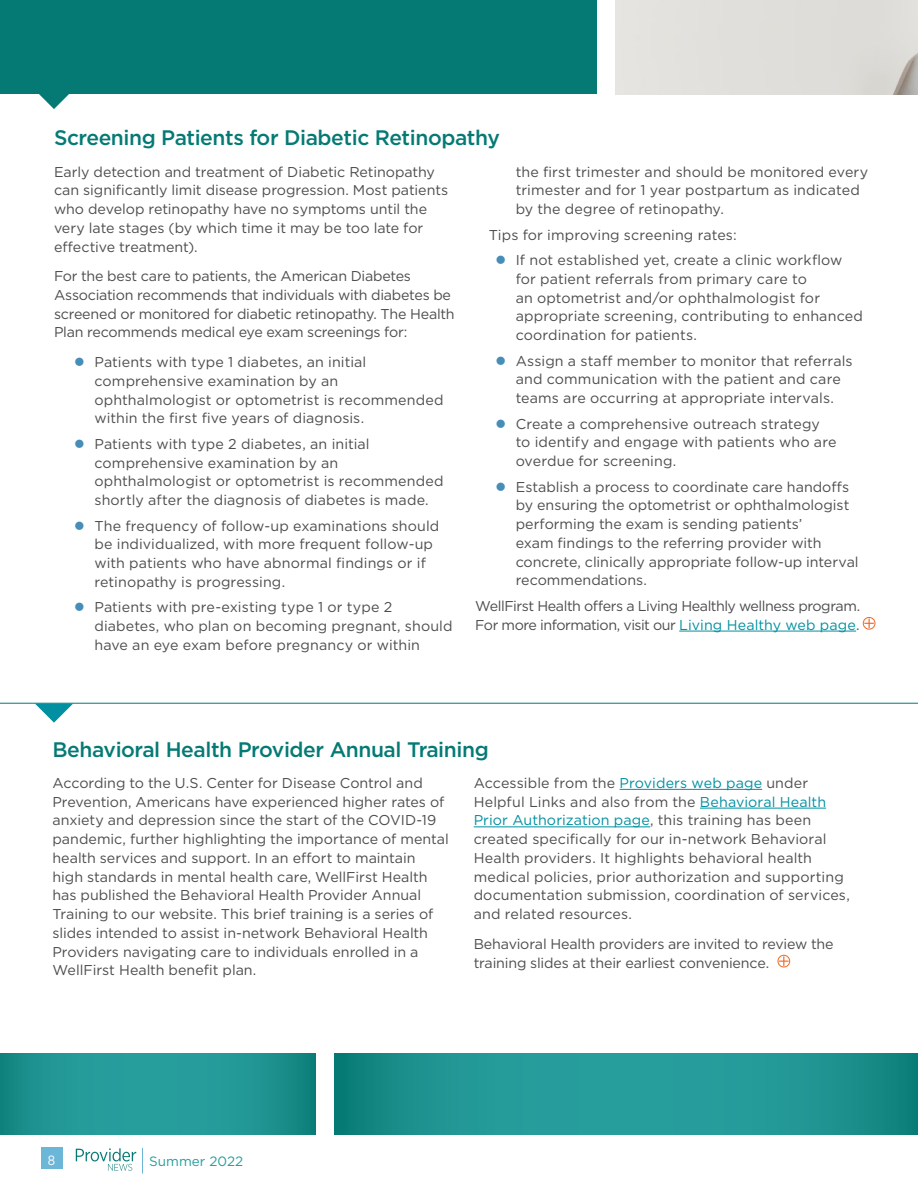
<style>
.page{position:relative;width:918px;height:1188px;background:#fff}
.page>*{position:absolute;margin:0;border:0;box-sizing:border-box;transform-origin:0 0}
.t1{font:500 21px "Gotham";letter-spacing:-.02em;color:#057a75}
.t2{font:14.25px/18.8px "Gotham";color:#4d4d4f}
.t3{font:14.25px/18.8px "Gotham";letter-spacing:-.03em;color:#4d4d4f}
.t4{font:13.5px "Gotham";color:#269e9c}
.t5{font:13.5px "Gotham Narrow";color:#fff}
.s1{color:#0090a1}
</style>
<div class="page">
<svg style="left:335px;top:1053px;width:582px;height:81px;background:#1f9592"></svg>
<hr style="left:917px;top:1053px;width:1px;height:81px;background:#077c76">
<svg style="left:0;top:1053px;width:316px;height:81px;background:#209693"></svg>
<div style="left:41px;top:1148px;width:21px;height:21px;background:#6cb7d7"></div>
<svg style="left:142px;top:1148px;width:1px;height:26px"></svg>
<svg style="left:76px;top:1148px;width:60px;height:23px"></svg>
<div style="left:0;top:0;width:597px;height:94px;background:#057a75"></div>
<svg style="left:39px;top:94px;width:30px;height:15px"></svg>
<div style="left:616px;top:0;width:302px;height:94px;background:#e0dfdb"></div>
<hr style="left:679px;top:631px;width:177px;height:1px;background:#0090a1">
<div style="left:863px;top:617px;width:12px;height:13px;border:1px solid #f26722;border-radius:50%"></div>
<svg style="left:864px;top:618px;width:10px;height:10px"></svg>
<hr style="left:620px;top:789px;width:142px;height:1px;background:#0090a1">
<hr style="left:700px;top:808px;width:126px;height:1px;background:#0090a1">
<hr style="left:474px;top:827px;width:176px;height:1px;background:#0090a1">
<div style="left:777px;top:955px;width:13px;height:12px;border:1px solid #f26722;border-radius:50%"></div>
<svg style="left:779px;top:956px;width:10px;height:10px"></svg>
<svg style="left:35px;top:704px;width:38px;height:19px"></svg>
<hr style="left:0;top:703px;width:918px;height:1px;background:#057a75">
<h1 class="t1" style="left:54px;top:124px;width:447px">Screening Patients for Diabetic Retinopathy</h1>
<p class="t2" style="left:54px;top:162px;width:396px">Early detection and treatment of Diabetic Retinopathy can significantly limit disease progression. Most patients who develop retinopathy have no symptoms until the very late stages (by which time it may be too late for effective treatment).</p>
<p class="t2" style="left:54px;top:266px;width:402px">For the best care to patients, the American Diabetes Association recommends that individuals with diabetes be screened or monitored for diabetic retinopathy. The Health Plan recommends medical eye exam screenings for:</p>
<p class="t2" style="left:94px;top:352px;width:351px">Patients with type 1 diabetes, an initial comprehensive examination by an ophthalmologist or optometrist is recommended within the first five years of diagnosis.</p>
<p class="t2" style="left:94px;top:434px;width:351px">Patients with type 2 diabetes, an initial comprehensive examination by an ophthalmologist or optometrist is recommended shortly after the diagnosis of diabetes is made.</p>
<p class="t2" style="left:94px;top:516px;width:346px">The frequency of follow-up examinations should be individualized, with more frequent follow-up with patients who have abnormal findings or if retinopathy is progressing.</p>
<p class="t2" style="left:94px;top:598px;width:360px">Patients with pre-existing type 1 or type 2 diabetes, who plan on becoming pregnant, should have an eye exam before pregnancy or within</p>
<p class="t2" style="left:516px;top:162px;width:354px">the first trimester and should be monitored every trimester and for 1 year postpartum as indicated by the degree of retinopathy.</p>
<p class="t2" style="left:516px;top:222px;width:328px;line-height:25.5px;text-indent:-27px">Tips for improving screening rates:<br>If not established yet, create a clinic workflow</p>
<p class="t2" style="left:516px;top:269px;width:349px">for patient referrals from primary care to<br>an optometrist and/or ophthalmologist for appropriate screening, contributing to enhanced coordination for patients.</p>
<p class="t2" style="left:516px;top:351px;width:339px">Assign a staff member to monitor that referrals and communication with the patient and care teams are occurring at appropriate intervals.</p>
<p class="t2" style="left:516px;top:414px;width:322px">Create a comprehensive outreach strategy to identify and engage with patients who are overdue for screening.</p>
<p class="t2" style="left:516px;top:477px;width:344px">Establish a process to coordinate care handoffs by ensuring the optometrist or ophthalmologist performing the exam is sending patients’<br>exam findings to the referring provider with concrete, clinically appropriate follow-up interval recommendations.</p>
<p class="t3" style="left:475px;top:596px;width:387px">WellFirst Health offers a Living Healthly wellness program.<br>For more information, visit our <span class="s1">Living Healthy web page</span>.</p>
<h1 class="t1" style="left:52px;top:736px;width:438px">Behavioral Health Provider Annual Training</h1>
<p class="t2" style="left:52px;top:773px;width:398px">According to the U.S. Center for Disease Control and Prevention, Americans have experienced higher rates of anxiety and depression since the start of the COVID-19 pandemic, further highlighting the importance of mental health services and support. In an effort to maintain high standards in mental health care, WellFirst Health has published the Behavioral Health Provider Annual Training to our website. This brief training is a series of slides intended to assist in-network Behavioral Health Providers navigating care to individuals enrolled in a WellFirst Health benefit plan.</p>
<p class="t2" style="left:474px;top:773px;width:378px">Accessible from the <span class="s1">Providers web page</span> under Helpful Links and also from the <span class="s1">Behavioral Health Prior Authorization page</span>, this training has been created specifically for our in-network Behavioral Health providers. It highlights behavioral health medical policies, prior authorization and supporting documentation submission, coordination of services, and related resources.</p>
<p class="t2" style="left:474px;top:934px;width:362px">Behavioral Health providers are invited to review the training slides at their earliest convenience.</p>
<p class="t5" style="left:48px;top:1152px;width:9px">8</p>
<p class="t4" style="left:149px;top:1153px;width:95px">Summer 2022</p>
</div>
